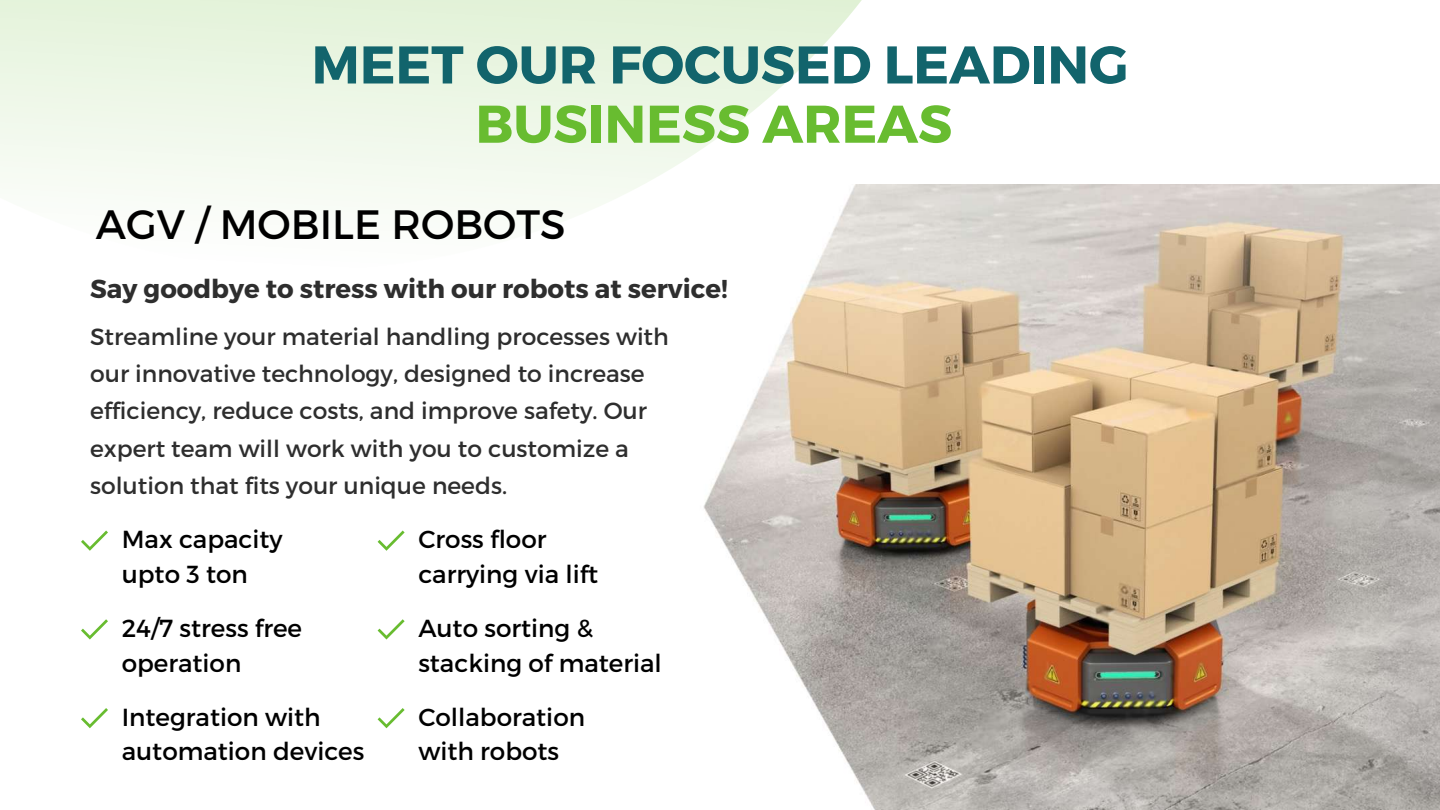
<style>
.page{position:relative;width:1440px;height:810px;background:#fff}
.page>*{position:absolute;margin:0;border:0;box-sizing:border-box;transform-origin:0 0}
.t1{font:700 53px "Montserrat";color:#12646c}
.t2{font:700 53px "Montserrat";color:#68bc30}
.t3{font:41px "Montserrat";color:#000}
.t4{font:700 26px "Montserrat";color:#2e2e2e}
.t5{font:24.7px/34.5px "Montserrat";color:#000}
.t6{font:23.4px/37.2px "Montserrat";color:#2e2e2e}
</style>
<div class="page">
<img style="left:703px;top:185px;width:737px;height:625px">
<svg style="left:0;top:0;width:1047px;height:305px"></svg>
<svg style="left:81px;top:531px;width:27px;height:20px"></svg>
<svg style="left:378px;top:531px;width:27px;height:20px"></svg>
<svg style="left:81px;top:619px;width:27px;height:21px"></svg>
<svg style="left:81px;top:708px;width:27px;height:20px"></svg>
<svg style="left:378px;top:619px;width:27px;height:21px"></svg>
<svg style="left:378px;top:708px;width:27px;height:20px"></svg>
<h1 class="t1" style="left:312px;top:30px;width:818px">MEET OUR FOCUSED LEADING</h1>
<h1 class="t2" style="left:475px;top:89px;width:478px">BUSINESS AREAS</h1>
<h2 class="t3" style="left:96px;top:198px;width:471px">AGV / MOBILE ROBOTS</h2>
<p class="t4" style="left:90px;top:272px;width:639px">Say goodbye to stress with our robots at service!</p>
<p class="t6" style="left:90px;top:317px;width:580px">Streamline your material handling processes with our innovative technology, designed to increase efficiency, reduce costs, and improve safety. Our expert team will work with you to customize a solution that fits your unique needs.</p>
<p class="t5" style="left:122px;top:521px;width:162px">Max capacity upto 3 ton</p>
<p class="t5" style="left:418px;top:521px;width:181px">Cross floor carrying via lift</p>
<p class="t5" style="left:122px;top:610px;width:182px">24/7 stress free operation</p>
<p class="t5" style="left:122px;top:699px;width:244px">Integration with automation devices</p>
<p class="t5" style="left:418px;top:610px;width:245px">Auto sorting &amp; stacking of material</p>
<p class="t5" style="left:418px;top:699px;width:168px">Collaboration with robots</p>
</div>
